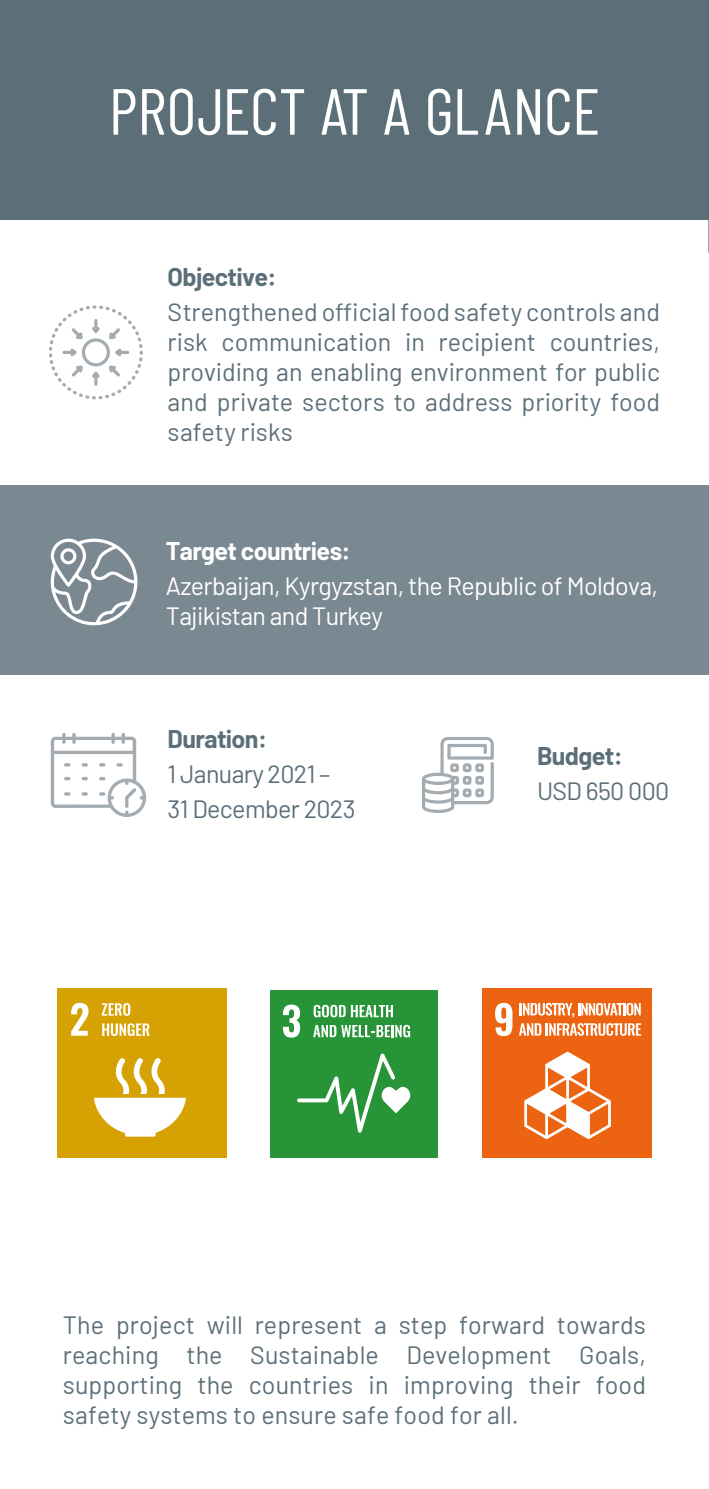
<style>
.page{position:relative;width:709px;height:1489px;background:#fff}
.page>*{position:absolute;margin:0;border:0;box-sizing:border-box;transform-origin:0 0}
.t1{font:65px "Barlow Condensed";letter-spacing:-.005em;color:#fff}
.t2{font:25px/30px "Barlow";letter-spacing:.005em;color:#5c6f79;text-align:justify}
.t3{font:25px/30px "Barlow";letter-spacing:-.025em;color:#fff}
.t4{font:25px/35px "Barlow";letter-spacing:-.025em;color:#5c6f79}
.t5{font:700 25px "Barlow";letter-spacing:-.025em;color:#5c6f79}
.t6{font:700 25px "Barlow";letter-spacing:-.025em;color:#fff}
</style>
<div class="page">
<div style="left:0;top:0;width:709px;height:220px;background:#5c6f79"></div>
<div style="left:0;top:485px;width:709px;height:189px;background:#7a8891"></div>
<svg style="left:51px;top:538px;width:86px;height:87px"></svg>
<svg style="left:49px;top:305px;width:94px;height:94px"></svg>
<hr style="left:708px;top:220px;width:1px;height:33px;background:#5c6f79">
<svg style="left:422px;top:737px;width:72px;height:76px"></svg>
<svg style="left:51px;top:733px;width:95px;height:84px"></svg>
<div style="left:57px;top:988px;width:170px;height:170px;background:#d6a102"></div>
<svg style="left:71px;top:1002px;width:18px;height:33px"></svg>
<svg style="left:102px;top:1003px;width:28px;height:12px"></svg>
<svg style="left:102px;top:1023px;width:48px;height:12px"></svg>
<svg style="left:94px;top:1058px;width:92px;height:78px"></svg>
<div style="left:269px;top:990px;width:168px;height:168px;background:#289438"></div>
<svg style="left:283px;top:1004px;width:17px;height:33px"></svg>
<svg style="left:313px;top:1004px;width:80px;height:13px"></svg>
<svg style="left:313px;top:1024px;width:97px;height:13px"></svg>
<svg style="left:297px;top:1053px;width:113px;height:79px"></svg>
<div style="left:482px;top:988px;width:169px;height:170px;background:#ec6411"></div>
<svg style="left:495px;top:1002px;width:17px;height:34px"></svg>
<svg style="left:519px;top:1002px;width:121px;height:15px"></svg>
<svg style="left:519px;top:1023px;width:122px;height:12px"></svg>
<svg style="left:524px;top:1051px;width:87px;height:88px"></svg>
<h1 class="t1" style="left:109px;top:71px;width:492px">PROJECT AT A GLANCE</h1>
<p class="t5" style="left:168px;top:259px;width:111px">Objective:</p>
<p class="t2" style="left:168px;top:295px;width:494px">Strengthened official food safety controls and risk communication in recipient countries, providing an enabling environment for public and private sectors to address priority food safety risks</p>
<p class="t6" style="left:166px;top:532px;width:186px">Target countries:</p>
<p class="t3" style="left:166px;top:569px;width:494px">Azerbaijan, Kyrgyzstan, the Republic of Moldova,<br>Tajikistan and Turkey</p>
<p class="t5" style="left:168px;top:720px;width:101px">Duration:</p>
<p class="t4" style="left:168px;top:754px;width:189px">1 January 2021 –<br>31 December 2023</p>
<p class="t5" style="left:537px;top:738px;width:87px">Budget:</p>
<p class="t4" style="left:537px;top:772px;width:134px">USD 650 000</p>
<p class="t2" style="left:63px;top:1307px;width:584px">The project will represent a step forward towards reaching the Sustainable Development Goals, supporting the countries in improving their food safety systems to ensure safe food for all.</p>
</div>
